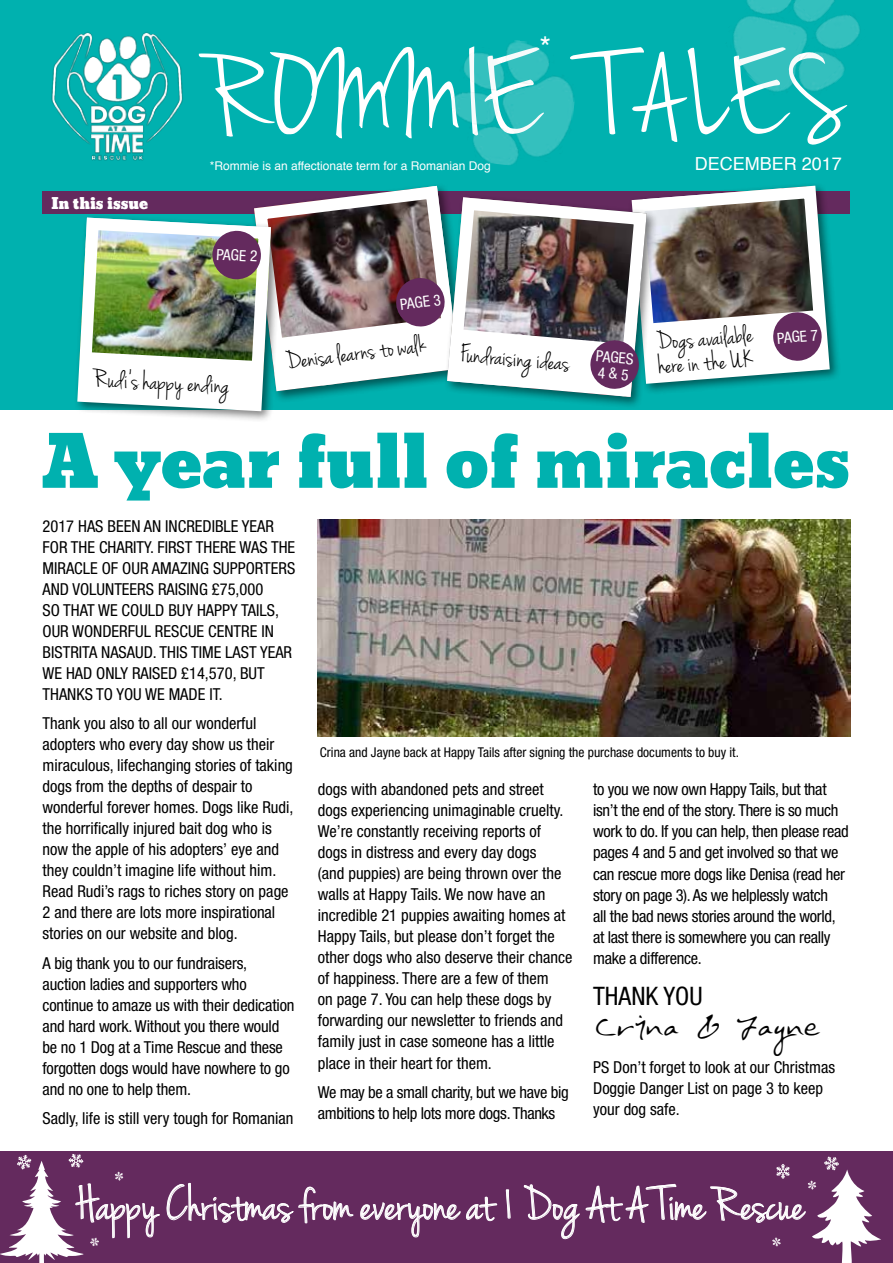
<style>
.page{position:relative;width:893px;height:1263px;background:#fff}
.page>*{position:absolute;margin:0;border:0;box-sizing:border-box;transform-origin:0 0}
.t1{font:124.35px "Jenna Sue";color:#fff}
.t2{font:69.3px "Bevan";color:#00b1af}
.t3{font:49.95px "Jenna Sue";color:#fff}
.t4{font:34.5px "Doctor";color:#000}
.t5{font:30.15px "Helvetica";color:#fff}
.t6{font:27px/23.9px "Jenna Sue";color:#000}
.t7{font:condensed 25.5px "Helvetica Neue LT Std";color:#000}
.t8{font:18px "Helvetica";color:#fff}
.t9{font:condensed 16.5px/21px "Helvetica Neue LT Std";color:#000}
.t10{font:condensed 16.5px/21px "Helvetica Neue LT Std";letter-spacing:-.02em;color:#000}
.t11{font:condensed 15.45px "Helvetica Neue LT Std";color:#fff}
.t12{font:15px "Bevan";color:#fff}
.t13{font:condensed 13.5px "Helvetica Neue LT Std";color:#000}
.t14{font:12px "Helvetica";color:#fff}
</style>
<div class="page">
<div style="left:0;top:0;width:893px;height:409px;background:#00b1af"></div>
<img style="left:51px;top:32px;width:132px;height:129px">
<img style="left:452px;top:40px;width:123px;height:125px">
<img style="left:733px;top:0;width:127px;height:92px">
<div style="left:0;top:1151px;width:893px;height:112px;background:#642a5e"></div>
<img style="left:318px;top:520px;width:532px;height:217px">
<div style="left:43px;top:191px;width:807px;height:23px;background:#642a5e"></div>
<div style="left:251px;top:182px;width:220px;height:221px;background:#000;opacity:.5"></div>
<img style="left:254px;top:186px;width:205px;height:91px">
<div style="left:255px;top:187px;width:204px;height:203px;border:12px solid #fff;border-radius:21px"></div>
<div style="left:628px;top:182px;width:214px;height:214px;background:#000;opacity:.5"></div>
<img style="left:658px;top:199px;width:158px;height:111px">
<div style="left:632px;top:186px;width:197px;height:197px;border:12px solid #fff;border-radius:14px"></div>
<div style="left:74px;top:214px;width:209px;height:209px;background:#000;opacity:.5"></div>
<img style="left:79px;top:218px;width:192px;height:152px">
<div style="left:78px;top:218px;width:193px;height:193px;border:12px solid #fff;border-radius:9px"></div>
<svg style="left:86px;top:352px;width:170px;height:57px;background:#e3ebe6"></svg>
<div style="left:444px;top:194px;width:214px;height:215px;background:#000;opacity:.5"></div>
<img style="left:447px;top:197px;width:200px;height:200px">
<div style="left:448px;top:198px;width:198px;height:198px;border:12px solid #fff;border-radius:15px"></div>
<svg style="left:167px;top:1183px;width:187px;height:41px"></svg>
<svg style="left:360px;top:1196px;width:137px;height:42px"></svg>
<svg style="left:505px;top:1189px;width:6px;height:30px"></svg>
<svg style="left:523px;top:1156px;width:358px;height:107px"></svg>
<svg style="left:0;top:1154px;width:160px;height:109px"></svg>
<svg style="left:650px;top:310px;width:173px;height:70px;background:#c9c6d0"></svg>
<svg style="left:212px;top:230px;width:50px;height:50px;background:#815a74"></svg>
<img style="left:278px;top:277px;width:362px;height:114px">
<p class="t12" style="left:51px;top:191px;width:99px">In this issue</p>
<h3 class="t5" style="left:539px;top:24px;width:13px">*</h3>
<h1 class="t1" style="left:205px;top:27px;width:643px">ROMMIE TALES</h1>
<p class="t8" style="left:695px;top:150px;width:149px">DECEMBER 2017</p>
<p class="t14" style="left:210px;top:156px;width:283px">*Rommie is an affectionate term for a Romanian Dog</p>
<p class="t11" style="left:217px;top:245px;width:10px;rotate:3deg">PAGE</p>
<p class="t11" style="left:399px;top:296px;width:10px;rotate:-7deg">PAGE</p>
<h3 class="t6" style="left:94px;top:368px;width:138px;rotate:3deg">Rudi’s happy ending</h3>
<h3 class="t6" style="left:284px;top:350px;width:143px;rotate:-7deg">Denisa learns to walk</h3>
<h3 class="t6" style="left:461px;top:343px;width:145px;rotate:5deg">Fundraising ideas <sup>PAGES</sup></h3>
<h3 class="t6" style="left:655px;top:332px;width:98px;rotate:-5deg">Dogs available here in the UK</h3>
<p class="t11" style="left:776px;top:329px;width:10px;rotate:-5deg">PAGE</p>
<h2 class="t2" style="left:43px;top:407px;width:809px">A year full of miracles</h2>
<p class="t9" style="left:43px;top:515px;width:254px">2017 has been an incredible year for the charity. First there was the miracle of our amazing supporters and volunteers raising £75,000<br>so that we could buy Happy Tails, our wonderful rescue centre in<br>Bistrita Nasaud. This time last year we had only raised £14,570, but thanks to you we made it.</p>
<p class="t9" style="left:43px;top:713px;width:252px">Thank you also to all our wonderful adopters who every day show us their miraculous, lifechanging stories of taking dogs from the depths of despair to wonderful forever homes. Dogs like Rudi, the horrifically injured bait dog who is now the apple of his adopters’ eye and they couldn’t imagine life without him.<br>Read Rudi’s rags to riches story on page 2 and there are lots more inspirational stories on our website and blog.</p>
<p class="t9" style="left:43px;top:952px;width:254px">A big thank you to our fundraisers, auction ladies and supporters who continue to amaze us with their dedication and hard work. Without you there would be no 1 Dog at a Time Rescue and these forgotten dogs would have nowhere to go and no one to help them.</p>
<p class="t9" style="left:43px;top:1108px;width:252px">Sadly, life is still very tough for Romanian</p>
<p class="t13" style="left:320px;top:744px;width:420px">Crina and Jayne back at Happy Tails after signing the purchase documents to buy it.</p>
<p class="t9" style="left:318px;top:779px;width:256px">dogs with abandoned pets and street dogs experiencing unimaginable cruelty.<br>We’re constantly receiving reports of dogs in distress and every day dogs<br>(and puppies) are being thrown over the walls at Happy Tails. We now have an incredible 21 puppies awaiting homes at Happy Tails, but please don’t forget the other dogs who also deserve their chance of happiness. There are a few of them<br>on page 7. You can help these dogs by forwarding our newsletter to friends and family just in case someone has a little place in their heart for them.</p>
<p class="t9" style="left:318px;top:1081px;width:252px">We may be a small charity, but we have big ambitions to help lots more dogs. Thanks</p>
<p class="t10" style="left:593px;top:779px;width:257px">to you we now own Happy Tails, but that isn’t the end of the story. There is so much work to do. If you can help, then please read pages 4 and 5 and get involved so that we can rescue more dogs like Denisa (read her story on page 3). As we helplessly watch<br>all the bad news stories around the world, at last there is somewhere you can really make a difference.</p>
<h3 class="t7" style="left:593px;top:981px;width:15px">THANK</h3>
<h3 class="t7" style="left:663px;top:981px;width:14px">YOU</h3>
<h3 class="t4" style="left:593px;top:1003px;width:229px">Crina &amp; Jayne</h3>
<p class="t9" style="left:593px;top:1056px;width:243px">PS Don’t forget to look at our Christmas<br>Doggie Danger List on page 3 to keep your dog safe.</p>
<h3 class="t3" style="left:77px;top:1176px;width:729px">Happy Christmas from everyone at 1 Dog At A Time Rescue</h3>
</div>
